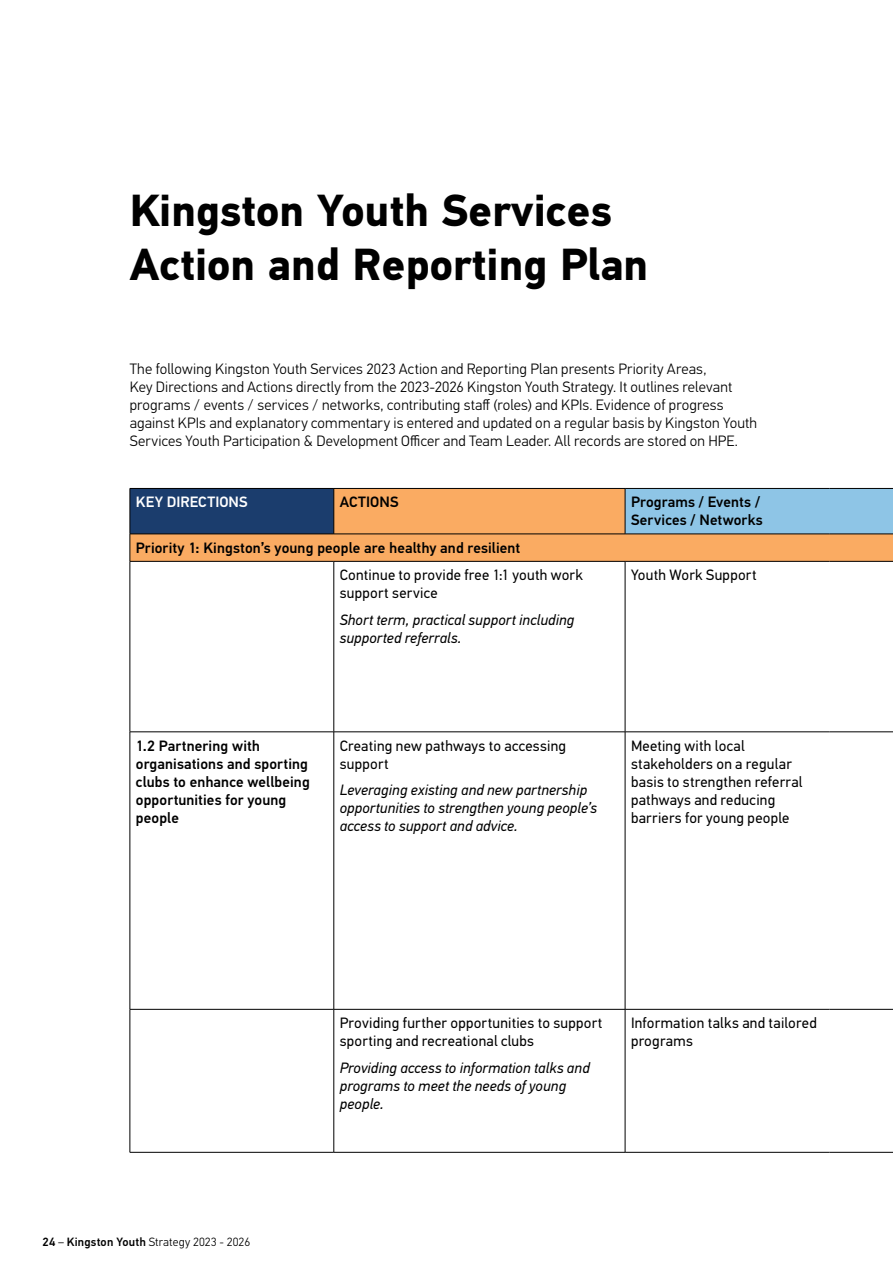
<style>
.page{position:relative;width:893px;height:1263px;background:#fff}
.page>*{position:absolute;margin:0;border:0;box-sizing:border-box;transform-origin:0 0}
.t1{font:700 45px/54px "PF Din Text Pro";color:#000}
.t2{font:300 15px/18px "PF Din Text Pro";letter-spacing:.01em;color:#000}
.t3{font:15px/18px "PF Din Text Pro";letter-spacing:.015em;color:#000}
.t4{font:italic 15px/18px "PF Din Text Pro";letter-spacing:.005em;color:#000}
.t5{font:500 15px/18px "PF Din Text Pro";letter-spacing:.01em;color:#000}
.t6{font:500 15px "PF Din Text Pro";letter-spacing:.005em;color:#fff}
.t7{font:300 12px "PF Din Text Pro";letter-spacing:.015em;color:#000}
.s1{font-weight:500}
</style>
<div class="page">
<svg style="left:131px;top:489px;width:762px;height:72px;background:#c79163"></svg>
<div style="left:626px;top:489px;width:267px;height:45px;background:#8ec5e6"></div>
<hr style="left:130px;top:488px;width:204px;height:1px;background:#000">
<hr style="left:130px;top:489px;width:1px;height:45px;background:#000">
<hr style="left:334px;top:488px;width:291px;height:1px;background:#000">
<hr style="left:334px;top:489px;width:1px;height:45px;background:#000">
<hr style="left:625px;top:488px;width:205px;height:1px;background:#000">
<hr style="left:625px;top:489px;width:1px;height:45px;background:#000">
<hr style="left:830px;top:488px;width:63px;height:1px;background:#000">
<hr style="left:130px;top:534px;width:204px;height:1px;background:#000">
<svg style="left:130px;top:534px;width:1px;height:27px"></svg>
<hr style="left:334px;top:534px;width:291px;height:1px;background:#000">
<hr style="left:625px;top:534px;width:205px;height:1px;background:#000">
<hr style="left:830px;top:534px;width:63px;height:1px;background:#000">
<hr style="left:130px;top:561px;width:204px;height:1px;background:#000">
<hr style="left:130px;top:561px;width:1px;height:171px;background:#000">
<hr style="left:334px;top:561px;width:291px;height:1px;background:#000">
<hr style="left:334px;top:561px;width:1px;height:171px;background:#000">
<hr style="left:625px;top:561px;width:205px;height:1px;background:#000">
<hr style="left:625px;top:561px;width:1px;height:171px;background:#000">
<hr style="left:830px;top:561px;width:63px;height:1px;background:#000">
<hr style="left:130px;top:731px;width:204px;height:1px;background:#000">
<hr style="left:130px;top:732px;width:1px;height:277px;background:#000">
<hr style="left:334px;top:731px;width:291px;height:1px;background:#000">
<hr style="left:334px;top:732px;width:1px;height:277px;background:#000">
<hr style="left:625px;top:731px;width:205px;height:1px;background:#000">
<hr style="left:625px;top:732px;width:1px;height:277px;background:#000">
<hr style="left:830px;top:731px;width:63px;height:1px;background:#000">
<hr style="left:130px;top:1009px;width:204px;height:1px;background:#000">
<hr style="left:130px;top:1009px;width:1px;height:143px;background:#000">
<hr style="left:334px;top:1009px;width:291px;height:1px;background:#000">
<hr style="left:334px;top:1009px;width:1px;height:143px;background:#000">
<hr style="left:625px;top:1009px;width:205px;height:1px;background:#000">
<hr style="left:625px;top:1009px;width:1px;height:143px;background:#000">
<hr style="left:830px;top:1009px;width:63px;height:1px;background:#000">
<hr style="left:130px;top:1152px;width:204px;height:1px;background:#000">
<hr style="left:334px;top:1152px;width:291px;height:1px;background:#000">
<hr style="left:625px;top:1152px;width:205px;height:1px;background:#000">
<hr style="left:830px;top:1152px;width:63px;height:1px;background:#000">
<h1 class="t1" style="left:130px;top:185px;width:520px">Kingston Youth Services<br>Action and Reporting Plan</h1>
<p class="t2" style="left:130px;top:360px;width:629px">The following Kingston Youth Services 2023 Action and Reporting Plan presents Priority Areas,<br>Key Directions and Actions directly from the 2023-2026 Kingston Youth Strategy. It outlines relevant programs / events / services / networks, contributing staff (roles) and KPIs. Evidence of progress against KPIs and explanatory commentary is entered and updated on a regular basis by Kingston Youth Services Youth Participation &amp; Development Officer and Team Leader. All records are stored on HPE.</p>
<p class="t6" style="left:136px;top:493px;width:113px">KEY DIRECTIONS</p>
<p class="t5" style="left:340px;top:493px;width:60px">ACTIONS</p>
<p class="t5" style="left:631px;top:493px;width:133px">Programs / Events /<br>Services / Networks</p>
<p class="t5" style="left:136px;top:539px;width:386px">Priority 1: Kingston’s young people are healthy and resilient</p>
<p class="t3" style="left:340px;top:566px;width:245px">Continue to provide free 1:1 youth work support service</p>
<p class="t4" style="left:340px;top:611px;width:236px">Short term, practical support including supported referrals.</p>
<p class="t3" style="left:631px;top:566px;width:127px">Youth Work Support</p>
<p class="t5" style="left:136px;top:737px;width:175px">1.2 Partnering with organisations and sporting clubs to enhance wellbeing opportunities for young people</p>
<p class="t3" style="left:340px;top:737px;width:228px">Creating new pathways to accessing support</p>
<p class="t4" style="left:340px;top:781px;width:259px">Leveraging existing and new partnership opportunities to strengthen young people’s access to support and advice.</p>
<p class="t3" style="left:631px;top:737px;width:173px">Meeting with local stakeholders on a regular basis to strengthen referral pathways and reducing barriers for young people</p>
<p class="t7" style="left:43px;top:1235px;width:209px"><span class="s1">24</span> – <span class="s1">Kingston Youth</span> Strategy 2023 - 2026</p>
<p class="t3" style="left:340px;top:1014px;width:264px">Providing further opportunities to support sporting and recreational clubs</p>
<p class="t4" style="left:340px;top:1059px;width:251px">Providing access to information talks and programs to meet the needs of young people.</p>
<p class="t3" style="left:631px;top:1014px;width:187px">Information talks and tailored programs</p>
</div>
